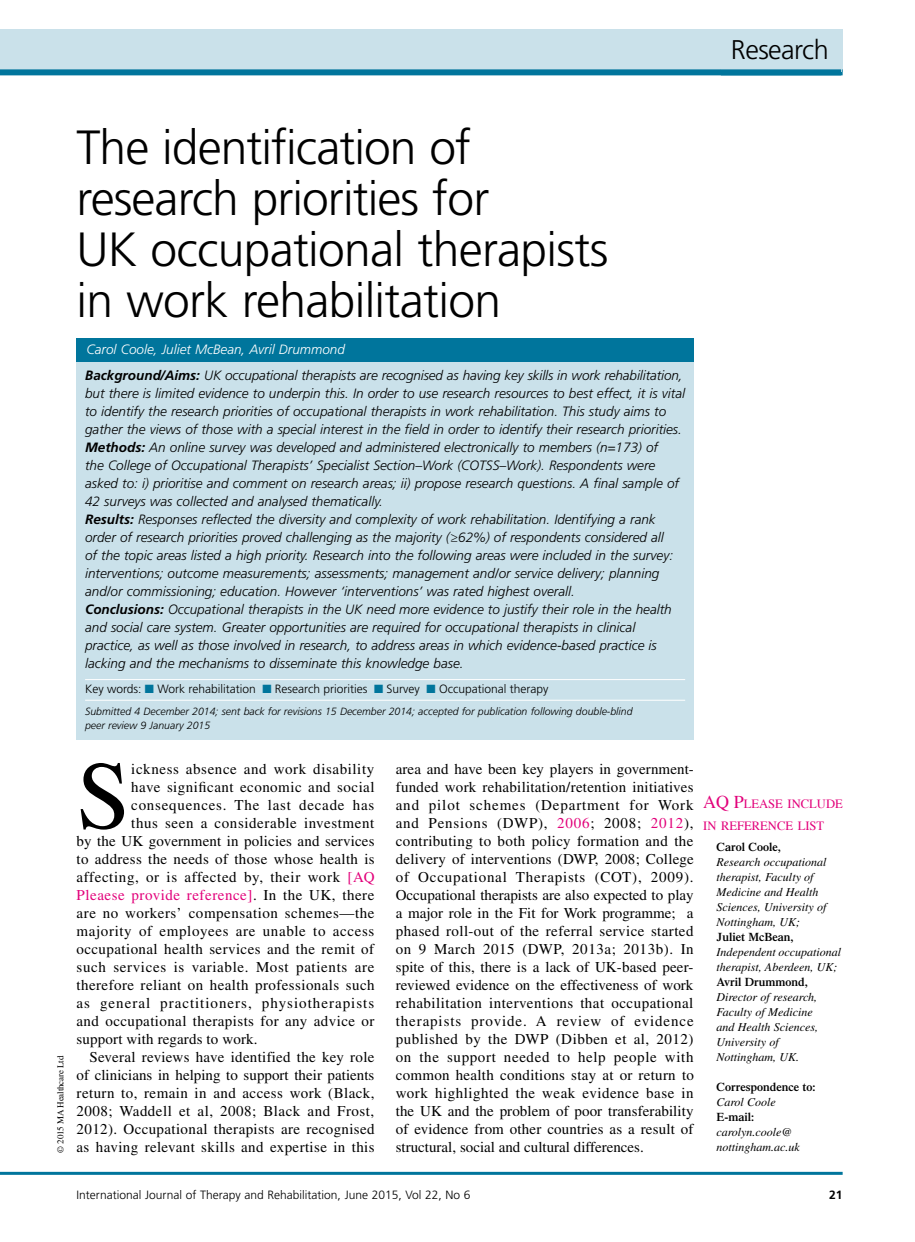
<style>
.page{position:relative;width:915px;height:1242px;background:#fff}
.page>*{position:absolute;margin:0;border:0;box-sizing:border-box;transform-origin:0 0}
.t1{font:96.6px "Times LT Std";color:#000}
.t2{font:300 48px/51px "Frutiger LT Std";letter-spacing:-.015em;color:#000}
.t3{font:300 27px "Frutiger LT Std";letter-spacing:-.02em;color:#000}
.t4{font:15px/18px "Times LT Std";letter-spacing:.025em;color:#000;text-align:justify}
.t5{font:15px "Times LT Std";color:#000}
.t6{font:15px "Times LT Std";letter-spacing:.065em;color:#000}
.t7{font:15px "Times LT Std";letter-spacing:.035em;color:#e2007a}
.t8{font:15px "Times LT Std";letter-spacing:.05em;color:#000}
.t9{font:italic 300 13.5px/18px "Frutiger LT Std";color:#000}
.t10{font:italic 300 13.5px "Frutiger LT Std";color:#fff}
.t11{font:12.6px/21.6px "Times";color:#e2007a}
.t12{font:italic 12px/15px "Times LT Std";color:#000}
.t13{font:300 12px "Frutiger LT Std";color:#000}
.t14{font:600 12px "Times LT Std";color:#000}
.t15{font:700 12px "Frutiger LT Std";color:#000}
.t16{font:italic 300 10.5px/13.5px "Frutiger LT Std";color:#000}
.t17{font:9px "Times LT Std";letter-spacing:-.015em;color:#000}
.s1{font-weight:700}
.s2{color:#00759c}
.s3{color:#e2007a}
.s4{color:#000}
.s5{font-size:18px}
</style>
<div class="page">
<div style="left:0;top:29px;width:842px;height:43px;background:#cae1ea"></div>
<div style="left:0;top:69px;width:842px;height:6px;background:#00759c"></div>
<hr style="left:0;top:1171px;width:842px;height:3px;background:#00759c">
<div style="left:77px;top:361px;width:616px;height:378px;background:#cae1ea"></div>
<hr style="left:85px;top:679px;width:600px;height:1px;background:#fff">
<hr style="left:85px;top:700px;width:600px;height:1px;background:#fff">
<div style="left:77px;top:338px;width:616px;height:23px;background:#00759c"></div>
<h3 class="t3" style="left:730px;top:34px;width:99px">Research</h3>
<p class="t17" style="left:55px;top:1152px;width:98px;rotate:-90deg">© 2015 MA Healthcare Ltd</p>
<h2 class="t2" style="left:77px;top:122px;width:533px">The identification of research priorities for<br>UK occupational therapists in work rehabilitation</h2>
<p class="t10" style="left:87px;top:342px;width:260px">Carol Coole, Juliet McBean, Avril Drummond</p>
<p class="t9" style="left:85px;top:366px;width:601px"><span class="s1">Background/Aims:</span> UK occupational therapists are recognised as having key skills in work rehabilitation, but there is limited evidence to underpin this. In order to use research resources to best effect, it is vital to identify the research priorities of occupational therapists in work rehabilitation. This study aims to gather the views of those with a special interest in the field in order to identify their research priorities.<br><span class="s1">Methods:</span> An online survey was developed and administered electronically to members (n=173) of<br>the College of Occupational Therapists’ Specialist Section–Work (COTSS–Work). Respondents were asked to: i) prioritise and comment on research areas; ii) propose research questions. A final sample of 42 surveys was collected and analysed thematically.<br><span class="s1">Results:</span> Responses reflected the diversity and complexity of work rehabilitation. Identifying a rank order of research priorities proved challenging as the majority (≥62%) of respondents considered all<br>of the topic areas listed a high priority. Research into the following areas were included in the survey: interventions; outcome measurements; assessments; management and/or service delivery; planning and/or commissioning; education. However ‘interventions’ was rated highest overall.<br><span class="s1">Conclusions:</span> Occupational therapists in the UK need more evidence to justify their role in the health and social care system. Greater opportunities are required for occupational therapists in clinical practice, as well as those involved in research, to address areas in which evidence-based practice is lacking and the mechanisms to disseminate this knowledge base.</p>
<p class="t13" style="left:85px;top:682px;width:465px">Key words: <span class="s2">■</span> Work rehabilitation <span class="s2">■</span> Research priorities <span class="s2">■</span> Survey <span class="s2">■</span> Occupational therapy</p>
<p class="t16" style="left:85px;top:705px;width:549px">Submitted 4 December 2014; sent back for revisions 15 December 2014; accepted for publication following double-blind peer review 9 January 2015</p>
<h1 class="t1" style="left:77px;top:741px;width:55px">S</h1>
<p class="t4" style="left:131px;top:760px;width:244px">ickness absence and work disability</p>
<p class="t4" style="left:131px;top:778px;width:245px">have significant economic and social</p>
<p class="t8" style="left:131px;top:797px;width:244px">consequences. The last decade has</p>
<p class="t4" style="left:131px;top:814px;width:244px">thus seen a considerable investment</p>
<p class="t4" style="left:77px;top:832px;width:299px">by the UK government in policies and services</p>
<p class="t4" style="left:77px;top:850px;width:299px">to address the needs of those whose health is</p>
<p class="t4" style="left:77px;top:868px;width:299px">affecting, or is affected by, their work <span class="s3">[AQ</span></p>
<p class="t7" style="left:77px;top:887px;width:299px">Pleaese provide reference]<span class="s4">. In the UK, there</span></p>
<p class="t4" style="left:77px;top:904px;width:299px">are no workers’ compensation schemes—the</p>
<p class="t4" style="left:77px;top:922px;width:299px">majority of employees are unable to access</p>
<p class="t4" style="left:77px;top:940px;width:299px">occupational health services and the remit of</p>
<p class="t4" style="left:77px;top:958px;width:299px">such services is variable. Most patients are</p>
<p class="t4" style="left:77px;top:976px;width:299px">therefore reliant on health professionals such</p>
<p class="t6" style="left:77px;top:995px;width:299px">as general practitioners, physiotherapists</p>
<p class="t4" style="left:77px;top:1012px;width:299px">and occupational therapists for any advice or</p>
<p class="t4" style="left:77px;top:1030px;width:182px">support with regards to work.</p>
<p class="t4" style="left:89px;top:1048px;width:286px">Several reviews have identified the key role</p>
<p class="t5" style="left:77px;top:1067px;width:299px">of clinicians in helping to support their patients</p>
<p class="t4" style="left:77px;top:1084px;width:299px">return to, remain in and access work (Black,</p>
<p class="t4" style="left:77px;top:1102px;width:299px">2008; Waddell et al, 2008; Black and Frost,</p>
<p class="t4" style="left:77px;top:1120px;width:299px">2012). Occupational therapists are recognised</p>
<p class="t4" style="left:77px;top:1138px;width:299px">as having relevant skills and expertise in this</p>
<p class="t4" style="left:395px;top:760px;width:299px">area and have been key players in government&shy;funded work rehabilitation/retention initiatives and pilot schemes (Department for Work and Pensions (DWP), <span class="s3">2006</span>; 2008; <span class="s3">2012</span>), contributing to both policy formation and the delivery of interventions (DWP, 2008; College of Occupational Therapists (COT), 2009).<br>Occupational therapists are also expected to play a major role in the Fit for Work programme; a phased roll-out of the referral service started on 9 March 2015 (DWP, 2013a; 2013b). In spite of this, there is a lack of UK-based peer&shy;reviewed evidence on the effectiveness of work rehabilitation interventions that occupational therapists provide. A review of evidence published by the DWP (Dibben et al, 2012) on the support needed to help people with common health conditions stay at or return to work highlighted the weak evidence base in the UK and the problem of poor transferability of evidence from other countries as a result of structural, social and cultural differences.</p>
<p class="t11" style="left:703px;top:792px;width:141px"><span class="s5">AQ P</span>LEASE INCLUDE<br>IN REFERENCE LIST</p>
<p class="t14" style="left:716px;top:840px;width:66px">Carol Coole,</p>
<p class="t12" style="left:716px;top:854px;width:112px">Research occupational therapist, Faculty of<br>Medicine and Health<br>Sciences, University of<br>Nottingham, UK;</p>
<p class="t14" style="left:716px;top:930px;width:78px">Juliet McBean,</p>
<p class="t12" style="left:716px;top:944px;width:126px">Independent occupational therapist, Aberdeen, UK;</p>
<p class="t14" style="left:716px;top:975px;width:93px">Avril Drummond,</p>
<p class="t12" style="left:716px;top:989px;width:103px">Director of research,<br>Faculty of Medicine and Health Sciences,<br>University of<br>Nottingham, UK.</p>
<p class="t14" style="left:716px;top:1080px;width:100px">Correspondence to:</p>
<p class="t12" style="left:716px;top:1094px;width:61px">Carol Coole</p>
<p class="t14" style="left:716px;top:1110px;width:39px">E‑mail:</p>
<p class="t12" style="left:716px;top:1124px;width:85px">carolyn.coole@ nottingham.ac.uk</p>
<p class="t13" style="left:77px;top:1188px;width:395px">International Journal of Therapy and Rehabilitation, June 2015, Vol 22, No 6</p>
<p class="t15" style="left:829px;top:1188px;width:15px">21</p>
</div>
